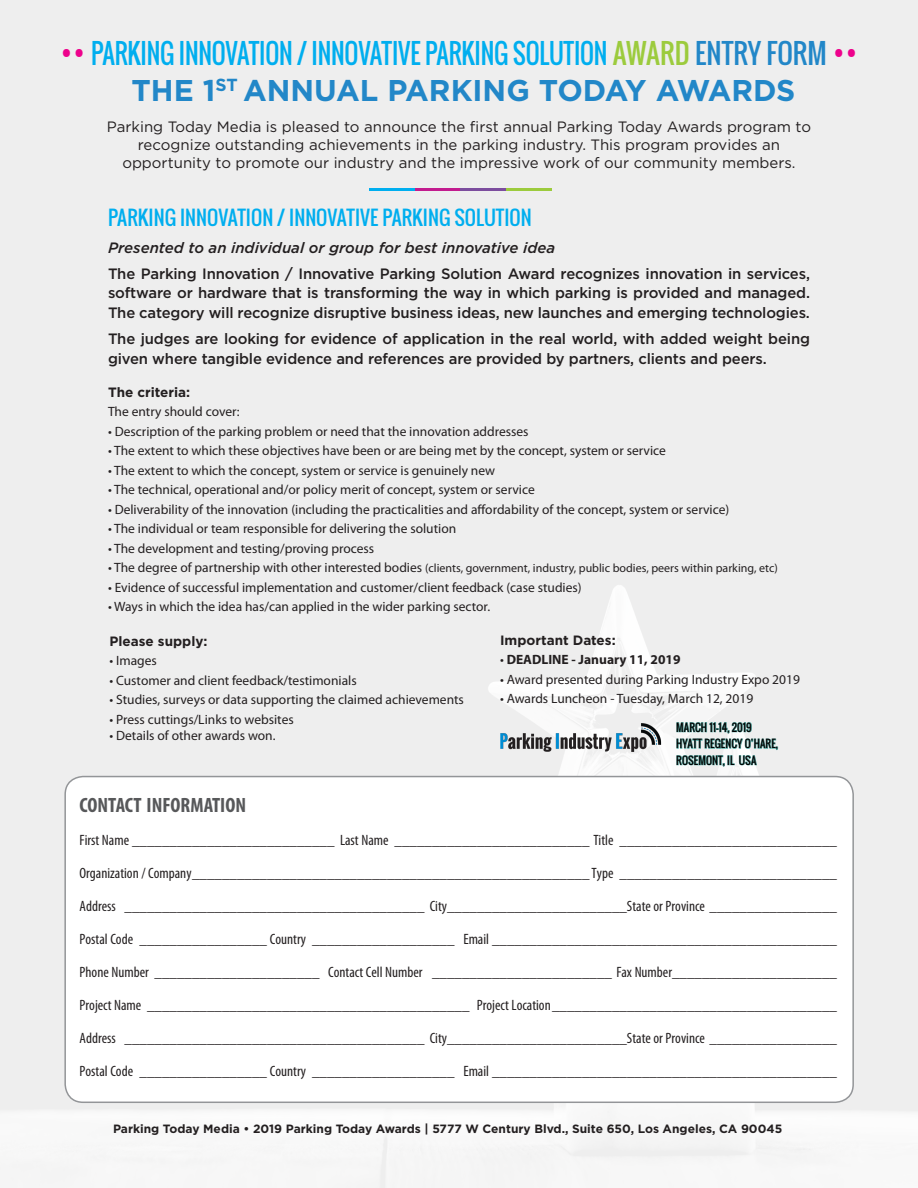
<style>
.page{position:relative;width:918px;height:1188px;background:#fff}
.page>*{position:absolute;margin:0;border:0;box-sizing:border-box;transform-origin:0 0}
.t1{font:700 30px "Gotham";color:#2287c8}
.t2{font:27px "Oswald";letter-spacing:-.01em;color:#00aeef;scale:.9 1}
.Bullets{font:700 condensed 20.85px "Myriad Pro";color:#57585a}
.t3{font:19.5px "Oswald";color:#00aeef}
.t4{font:condensed 15px "Myriad Pro";color:#231f20}
.t5{font:500 15px/19.5px "Gotham";letter-spacing:-.01em;color:#231f20;text-align:justify}
.t6{font:15px/18px "Gotham";color:#231f20;text-align:center}
.t7{font:italic 500 15px "Gotham";color:#231f20}
.t8{font:13.5px "Myriad Pro";color:#231f20}
.t9{font:700 13.5px "Gotham";color:#231f20}
.t10{font:700 13.5px "Myriad Pro";color:#231f20}
.t11{font:12px "Myriad Pro";color:#231f20}
.t12{font:700 12px "Gotham";color:#231f20}
.t13{font:10.5px "Oswald";letter-spacing:.01em;color:#000}
.s1{color:#ed028c}
.s2{color:#9ccb3d}
.s3{color:#2287c8}
.s4{font-size:13.5px}
.s5{font-weight:400}
</style>
<div class="page">
<img style="left:0;top:0;width:918px;height:1188px">
<hr style="left:370px;top:188px;width:45px;height:2px;background:#00aeef">
<hr style="left:415px;top:188px;width:45px;height:2px;background:#c21b8e">
<hr style="left:460px;top:188px;width:46px;height:2px;background:#7c4d9e">
<hr style="left:506px;top:188px;width:45px;height:2px;background:#9ccb3d">
<svg style="left:676px;top:722px;width:102px;height:45px"></svg>
<img style="left:492px;top:720px;width:174px;height:38px">
<div style="left:65px;top:777px;width:788px;height:325px;background:#fff;border-radius:18px"></div>
<div style="left:64px;top:776px;width:790px;height:327px;border:2px solid #939598;border-radius:18px"></div>
<p class="t2" style="left:60px;top:33px;width:888px"><span class="s1">••</span> PARKING INNOVATION / INNOVATIVE PARKING SOLUTION <span class="s2">AWARD</span> <span class="s3">ENTRY FORM</span> <span class="s1">••</span></p>
<p class="t1" style="left:132px;top:70px;width:665px">THE 1<sup>ST</sup> ANNUAL PARKING TODAY AWARDS</p>
<p class="t6" style="left:107px;top:118px;width:706px">Parking Today Media is pleased to announce the first annual Parking Today Awards program to recognize outstanding achievements in the parking industry. This program provides an opportunity to promote our industry and the impressive work of our community members.</p>
<p class="t3" style="left:108px;top:203px;width:425px">PARKING INNOVATION / INNOVATIVE PARKING SOLUTION</p>
<p class="t7" style="left:108px;top:238px;width:449px">Presented to an individual or group for best innovative idea</p>
<p class="t5" style="left:108px;top:264px;width:704px">The Parking Innovation / Innovative Parking Solution Award recognizes innovation in services, software or hardware that is transforming the way in which parking is provided and managed.<br>The category will recognize disruptive business ideas, new launches and emerging technologies.</p>
<p class="t5" style="left:108px;top:329px;width:704px">The judges are looking for evidence of application in the real world, with added weight being given where tangible evidence and references are provided by partners, clients and peers.</p>
<p class="t9" style="left:108px;top:383px;width:84px">The criteria:</p>
<p class="t8" style="left:108px;top:403px;width:133px">The entry should cover:</p>
<p class="t8" style="left:108px;top:423px;width:422px">• Description of the parking problem or need that the innovation addresses</p>
<p class="t8" style="left:108px;top:442px;width:559px">• The extent to which these objectives have been or are being met by the concept, system or service</p>
<p class="t8" style="left:108px;top:462px;width:389px">• The extent to which the concept, system or service is genuinely new</p>
<p class="t8" style="left:108px;top:481px;width:428px">• The technical, operational and/or policy merit of concept, system or service</p>
<p class="t8" style="left:108px;top:501px;width:623px">• Deliverability of the innovation (including the practicalities and affordability of the concept, system or service)</p>
<p class="t8" style="left:108px;top:520px;width:350px">• The individual or team responsible for delivering the solution</p>
<p class="t8" style="left:108px;top:540px;width:268px">• The development and testing/proving process</p>
<p class="t11" style="left:108px;top:561px;width:671px"><span class="s4">• The degree of partnership with other interested bodies</span> (clients, government, industry, public bodies, peers within parking, etc)</p>
<p class="t8" style="left:108px;top:579px;width:475px">• Evidence of successful implementation and customer/client feedback (case studies)</p>
<p class="t8" style="left:108px;top:598px;width:384px">• Ways in which the idea has/can applied in the wider parking sector.</p>
<p class="t9" style="left:110px;top:632px;width:100px">Please supply:</p>
<p class="t8" style="left:110px;top:653px;width:49px">• Images</p>
<p class="t8" style="left:110px;top:672px;width:249px">• Customer and client feedback/testimonials</p>
<p class="t8" style="left:110px;top:692px;width:356px">• Studies, surveys or data supporting the claimed achievements</p>
<p class="t8" style="left:110px;top:711px;width:186px">• Press cuttings/Links to websites</p>
<p class="t8" style="left:110px;top:727px;width:168px">• Details of other awards won.</p>
<p class="t9" style="left:500px;top:631px;width:117px">Important Dates:</p>
<p class="t10" style="left:500px;top:651px;width:182px"><span class="s5">•</span> DEADLINE - January 11, 2019</p>
<p class="t8" style="left:500px;top:671px;width:301px">• Award presented during Parking Industry Expo 2019</p>
<p class="t8" style="left:500px;top:691px;width:255px">• Awards Luncheon - Tuesday, March 12, 2019</p>
<p class="t13" style="left:676px;top:719px;width:77px">MARCH 11-14, 2019</p>
<p class="t13" style="left:676px;top:736px;width:103px">HYATT REGENCY O’HARE,</p>
<p class="t13" style="left:676px;top:752px;width:82px">ROSEMONT, IL USA</p>
<p class="Bullets" style="left:80px;top:793px;width:168px">CONTACT INFORMATION</p>
<p class="t4" style="left:80px;top:831px;width:759px">First Name ___________________________ Last Name __________________________ Title _____________________________</p>
<p class="t4" style="left:80px;top:864px;width:759px">Organization / Company_____________________________________________________ Type _____________________________</p>
<p class="t4" style="left:80px;top:897px;width:759px">Address ________________________________________ City________________________State or Province _________________</p>
<p class="t4" style="left:80px;top:930px;width:759px">Postal Code _________________ Country ___________________ Email ______________________________________________</p>
<p class="t4" style="left:80px;top:963px;width:759px">Phone Number ______________________ Contact Cell Number ________________________ Fax Number______________________</p>
<p class="t4" style="left:80px;top:996px;width:759px">Project Name ___________________________________________ Project Location______________________________________</p>
<p class="t4" style="left:80px;top:1029px;width:759px">Address ________________________________________ City________________________State or Province _________________</p>
<p class="t4" style="left:80px;top:1062px;width:759px">Postal Code _________________ Country ___________________ Email ______________________________________________</p>
<p class="t12" style="left:113px;top:1120px;width:671px">Parking Today Media • 2019 Parking Today Awards | 5777 W Century Blvd., Suite 650, Los Angeles, CA 90045</p>
</div>
